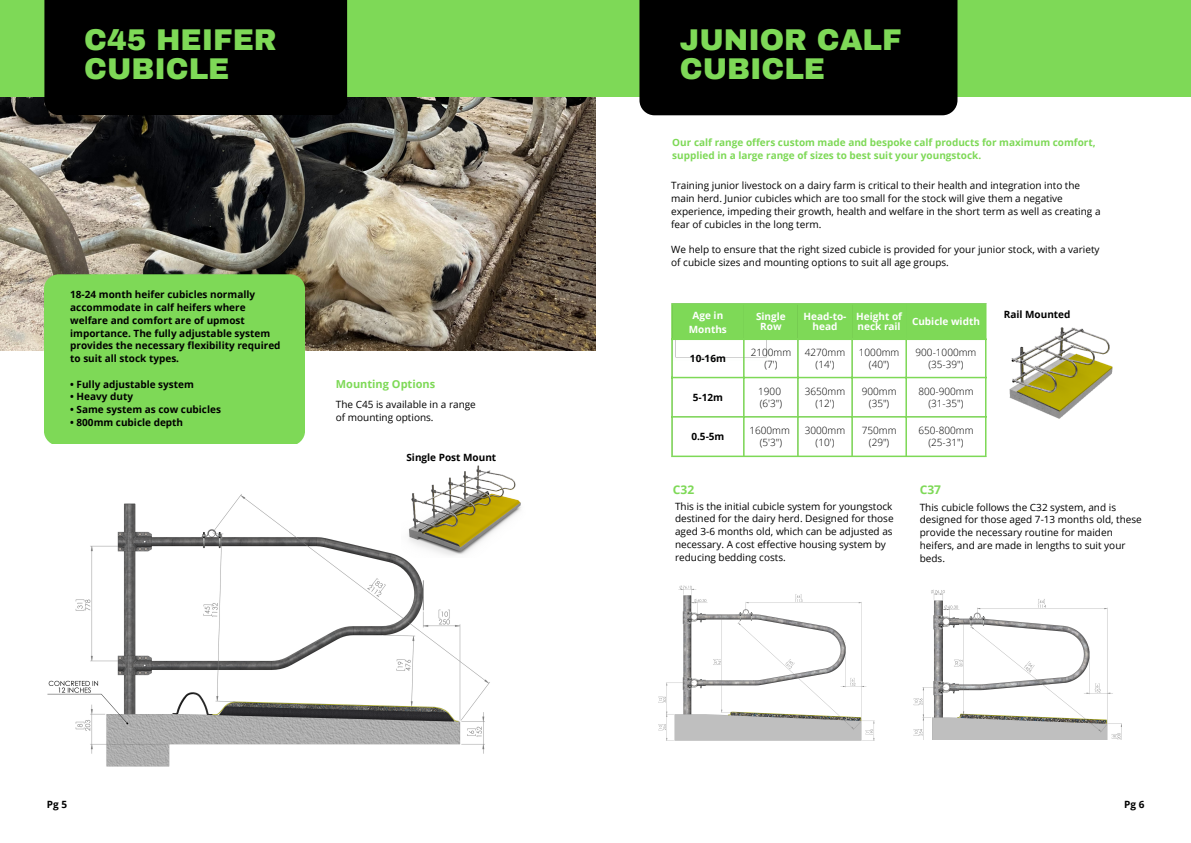
<style>
.page{position:relative;width:1191px;height:843px;background:#fff}
.page>*{position:absolute;margin:0;border:0;box-sizing:border-box;transform-origin:0 0}
.t1{font:900 29.4px/29.2px "Archivo";color:#7ed957}
.t2{font:700 12px "Open Sans";color:#7ed957}
.t3{font:700 11px "Open Sans";color:#7ed957}
.t4{font:10px/12.8px "Open Sans";color:#000}
.t5{font:700 10px/12.8px "Open Sans";color:#000}
.t6{font:300 10px/12px "Open Sans";color:#000;text-align:center}
.t7{font:700 10px/12.8px "Open Sans";color:#7ed957}
.t8{font:700 10px/9.8px "Open Sans";color:#fff;text-align:center}
</style>
<div class="page">
<img style="left:47px;top:494px;width:443px;height:273px">
<img style="left:658px;top:585px;width:217px;height:156px">
<img style="left:913px;top:589px;width:208px;height:150px">
<img style="left:672px;top:340px;width:95px;height:20px">
<img style="left:0;top:96px;width:595px;height:254px">
<div style="left:0;top:0;width:1190px;height:96px;background:#7ed957"></div>
<div style="left:44px;top:0;width:303px;height:114px;background:#000"></div>
<div style="left:44px;top:274px;width:260px;height:170px;background:#7ed957"></div>
<img style="left:402px;top:465px;width:119px;height:92px">
<div style="left:639px;top:0;width:318px;height:115px;background:#000"></div>
<div style="left:672px;top:304px;width:312px;height:34px;background:#7ed957"></div>
<hr style="left:671px;top:304px;width:1px;height:151px;background:#7ed957">
<hr style="left:743px;top:304px;width:1px;height:151px;background:#7ed957">
<hr style="left:797px;top:304px;width:1px;height:151px;background:#7ed957">
<hr style="left:851px;top:304px;width:1px;height:151px;background:#7ed957">
<hr style="left:905px;top:304px;width:1px;height:151px;background:#7ed957">
<hr style="left:984px;top:304px;width:2px;height:151px;background:#7ed957">
<hr style="left:671px;top:303px;width:315px;height:1px;background:#7ed957">
<hr style="left:671px;top:338px;width:315px;height:2px;background:#7ed957">
<hr style="left:671px;top:376px;width:315px;height:2px;background:#7ed957">
<hr style="left:671px;top:416px;width:315px;height:1px;background:#7ed957">
<hr style="left:671px;top:455px;width:315px;height:2px;background:#7ed957">
<img style="left:1009px;top:327px;width:104px;height:92px">
<h1 class="t1" style="left:84px;top:25px;width:194px">C45 HEIFER<br>CUBICLE</h1>
<h1 class="t1" style="left:679px;top:25px;width:223px">JUNIOR CALF<br>CUBICLE</h1>
<p class="t5" style="left:70px;top:288px;width:212px">18-24 month heifer cubicles normally accommodate in calf heifers where welfare and comfort are of upmost importance. The fully adjustable system provides the necessary flexibility required to suit all stock types.</p>
<p class="t5" style="left:70px;top:377px;width:125px">• Fully adjustable system</p>
<p class="t5" style="left:70px;top:390px;width:64px">• Heavy duty</p>
<p class="t5" style="left:70px;top:403px;width:152px">• Same system as cow cubicles</p>
<p class="t5" style="left:70px;top:415px;width:114px">• 800mm cubicle depth</p>
<p class="t3" style="left:336px;top:376px;width:101px">Mounting Options</p>
<p class="t4" style="left:336px;top:397px;width:141px">The C45 is available in a range of mounting options.</p>
<p class="t5" style="left:406px;top:450px;width:91px">Single Post Mount</p>
<p class="t7" style="left:672px;top:136px;width:425px">Our calf range offers custom made and bespoke calf products for maximum comfort, supplied in a large range of sizes to best suit your youngstock.</p>
<p class="t4" style="left:671px;top:179px;width:431px">Training junior livestock on a dairy farm is critical to their health and integration into the main herd. Junior cubicles which are too small for the stock will give them a negative experience, impeding their growth, health and welfare in the short term as well as creating a fear of cubicles in the long term.</p>
<p class="t4" style="left:671px;top:243px;width:430px">We help to ensure that the right sized cubicle is provided for your junior stock, with a variety of cubicle sizes and mounting options to suit all age groups.</p>
<p class="t8" style="left:688px;top:308px;width:40px;line-height:13.5px">Age in<br>Months</p>
<p class="t8" style="left:756px;top:311px;width:31px">Single<br>Row</p>
<p class="t8" style="left:803px;top:311px;width:44px">Head-to&shy;head</p>
<p class="t8" style="left:856px;top:311px;width:47px;text-align:left">Height of neck rail</p>
<p class="t8" style="left:911px;top:316px;width:69px">Cubicle width</p>
<p class="t5" style="left:690px;top:351px;width:37px">10-16m</p>
<p class="t6" style="left:750px;top:346px;width:42px">2100mm (7')</p>
<p class="t6" style="left:804px;top:346px;width:42px">4270mm (14')</p>
<p class="t6" style="left:858px;top:346px;width:42px">1000mm (40")</p>
<p class="t6" style="left:915px;top:346px;width:62px">900-1000mm (35-39")</p>
<p class="t5" style="left:692px;top:390px;width:32px">5-12m</p>
<p class="t6" style="left:758px;top:385px;width:25px;text-align:left">1900 (6'3")</p>
<p class="t6" style="left:804px;top:385px;width:42px">3650mm (12')</p>
<p class="t6" style="left:861px;top:385px;width:36px">900mm (35")</p>
<p class="t6" style="left:918px;top:385px;width:57px">800-900mm (31-35")</p>
<p class="t5" style="left:691px;top:429px;width:34px">0.5-5m</p>
<p class="t6" style="left:749px;top:424px;width:42px">1600mm (5'3")</p>
<p class="t6" style="left:804px;top:424px;width:42px">3000mm (10')</p>
<p class="t6" style="left:861px;top:424px;width:36px">750mm (29")</p>
<p class="t6" style="left:918px;top:424px;width:57px">650-800mm (25-31")</p>
<p class="t2" style="left:672px;top:481px;width:23px">C32</p>
<p class="t2" style="left:919px;top:481px;width:23px">C37</p>
<p class="t5" style="left:1003px;top:308px;width:68px">Rail Mounted</p>
<p class="t4" style="left:675px;top:499px;width:220px">This is the initial cubicle system for youngstock destined for the dairy herd. Designed for those aged 3-6 months old, which can be adjusted as necessary. A cost effective housing system by reducing bedding costs.</p>
<p class="t4" style="left:919px;top:500px;width:223px">This cubicle follows the C32 system, and is designed for those aged 7-13 months old, these provide the necessary routine for maiden heifers, and are made in lengths to suit your beds.</p>
<p class="t5" style="left:47px;top:797px;width:22px">Pg 5</p>
<p class="t5" style="left:1123px;top:797px;width:22px">Pg 6</p>
</div>
